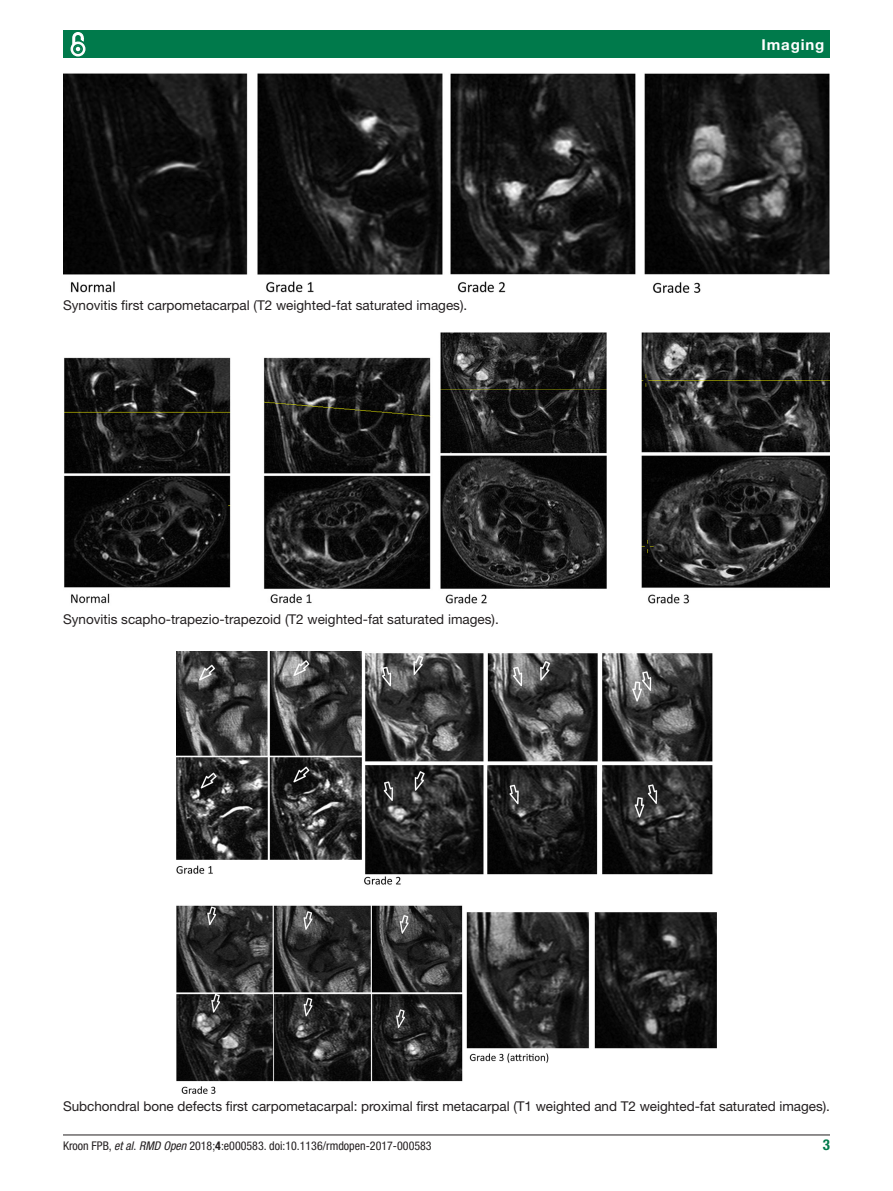
<style>
.page{position:relative;width:893px;height:1191px;background:#fff}
.page>*{position:absolute;margin:0;border:0;box-sizing:border-box;transform-origin:0 0}
.t1{font:700 15px "Helvetica Neue LT Std";letter-spacing:.055em;color:#fff}
.t2{font:700 condensed 15px "Helvetica Neue LT Std";color:#007a4b}
.t3{font:13.5px "Helvetica Neue LT Std";color:#231f20}
.t4{font:condensed 12px "Helvetica Neue LT Std";color:#231f20}
.s1{font-style:italic}
.s2{font-weight:700}
</style>
<div class="page">
<hr style="left:63px;top:1134px;width:767px;height:1px;background:#231f20">
<div style="left:63px;top:31px;width:767px;height:27px;background:#007a4b"></div>
<svg style="left:70px;top:32px;width:16px;height:25px"></svg>
<div style="left:74px;top:45px;width:8px;height:8px;border:1px solid #007a4b;border-radius:50%"></div>
<img style="left:63px;top:73px;width:767px;height:219px">
<img style="left:64px;top:333px;width:766px;height:271px">
<img style="left:177px;top:651px;width:539px;height:442px">
<p class="t3" style="left:63px;top:297px;width:406px">Synovitis first carpometacarpal (T2 weighted-fat saturated images).</p>
<p class="t3" style="left:63px;top:611px;width:437px">Synovitis scapho-trapezio-trapezoid (T2 weighted-fat saturated images).</p>
<p class="t1" style="left:761px;top:35px;width:64px">Imaging</p>
<p class="t3" style="left:63px;top:1098px;width:768px">Subchondral bone defects first carpometacarpal: proximal first metacarpal (T1 weighted and T2 weighted-fat saturated images).</p>
<p class="t4" style="left:63px;top:1138px;width:370px">Kroon FPB, <span class="s1">et al</span>. <span class="s1">RMD Open</span> 2018;<span class="s2">4</span>:e000583. doi:10.1136/rmdopen-2017-000583</p>
<p class="t2" style="left:823px;top:1135px;width:9px">3</p>
</div>
